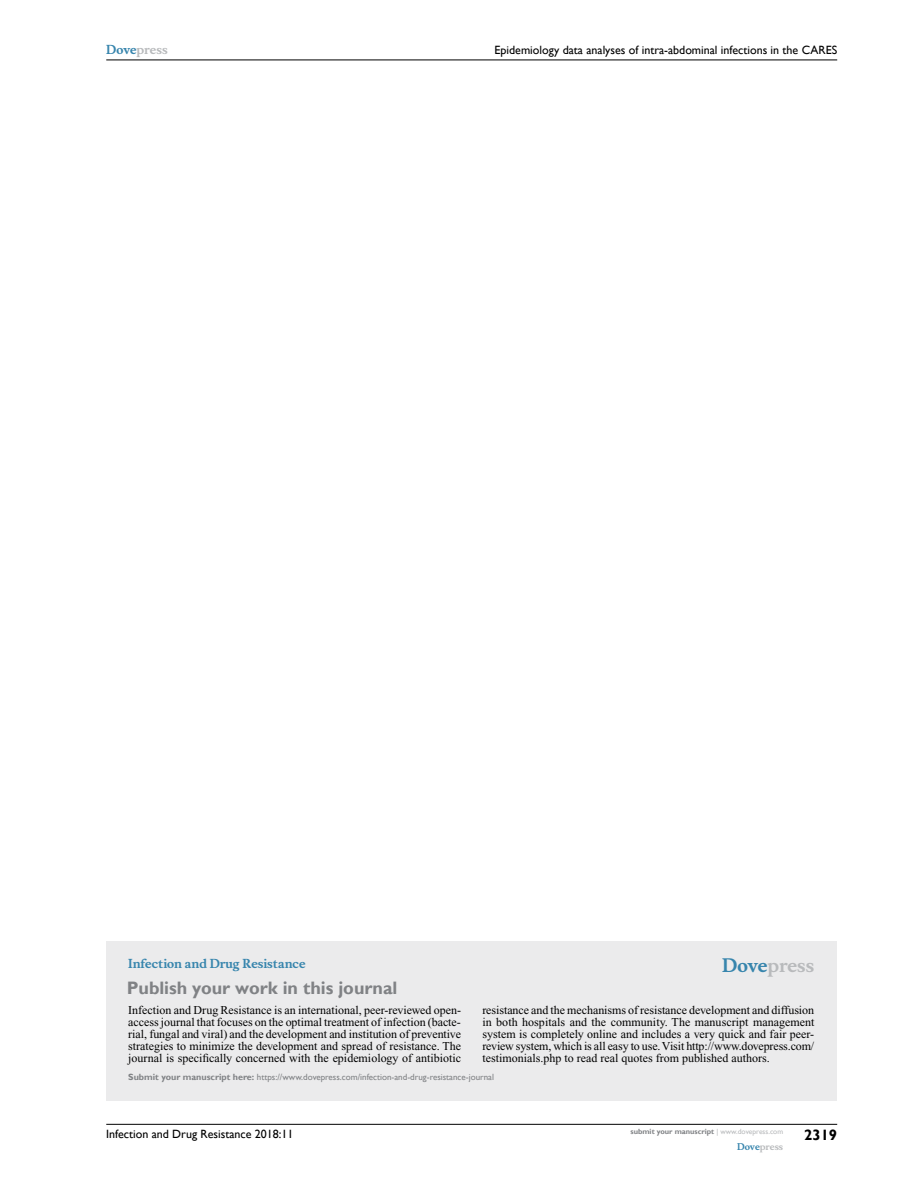
<style>
.page{position:relative;width:918px;height:1188px;background:#fff}
.page>*{position:absolute;margin:0;border:0;box-sizing:border-box;transform-origin:0 0}
.t1{font:700 18px "Gill Sans";color:#808285}
.t2{font:700 18px "Musee";color:#b8babc}
.t3{font:700 15px "Gill Sans";color:#000}
.t4{font:12px/12px "Times New Roman";color:#000;text-align:justify}
.t5{font:12px "Gill Sans";color:#000}
.t6{font:700 12px "Musee";color:#3785ad}
.t7{font:700 12px "Musee";color:#b8babc}
.t8{font:9px "Gill Sans";color:#808285}
.t9{font:700 9px "Musee";color:#b8babc}
.t10{font:700 7.5px "Gill Sans";color:#808285}
.s1{color:#3785ad}
.s2{font-weight:700}
.s3{font-weight:400;color:#b8babc}
</style>
<div class="page">
<div style="left:106px;top:941px;width:731px;height:159px;background:#ebebec"></div>
<hr style="left:106px;top:1124px;width:731px;height:1px;background:#000">
<hr style="left:106px;top:60px;width:731px;height:1px;background:#000">
<p class="t7" style="left:106px;top:43px;width:63px"><span class="s1">Dove</span>press</p>
<p class="t5" style="left:495px;top:43px;width:338px">Epidemiology data analyses of intra-abdominal infections in the CARES</p>
<p class="t6" style="left:128px;top:956px;width:179px">Infection and Drug Resistance</p>
<h1 class="t1" style="left:127px;top:977px;width:272px">Publish your work in this journal</h1>
<h1 class="t2" style="left:722px;top:955px;width:94px"><span class="s1">Dove</span>press</h1>
<p class="t4" style="left:128px;top:1004px;width:334px">Infection and Drug Resistance is an international, peer-reviewed open&shy;access journal that focuses on the optimal treatment of infection (bacte&shy;rial, fungal and viral) and the development and institution of preventive strategies to minimize the development and spread of resistance. The journal is specifically concerned with the epidemiology of antibiotic</p>
<p class="t4" style="left:482px;top:1004px;width:334px">resistance and the mechanisms of resistance development and diffusion in both hospitals and the community. The manuscript management system is completely online and includes a very quick and fair peer&shy;review system, which is all easy to use. Visit http://www.dovepress.com/ testimonials.php to read real quotes from published authors.</p>
<p class="t8" style="left:128px;top:1072px;width:367px"><span class="s2">Submit your manuscript here:</span> https://www.dovepress.com/infection-and-drug-resistance-journal</p>
<p class="t5" style="left:106px;top:1127px;width:189px">Infection and Drug Resistance 2018:11</p>
<p class="t10" style="left:631px;top:1127px;width:154px">submit your manuscript <span class="s3">| www.dovepress.com</span></p>
<p class="t9" style="left:737px;top:1141px;width:48px"><span class="s1">Dove</span>press</p>
<p class="t3" style="left:804px;top:1126px;width:35px">2319</p>
</div>
